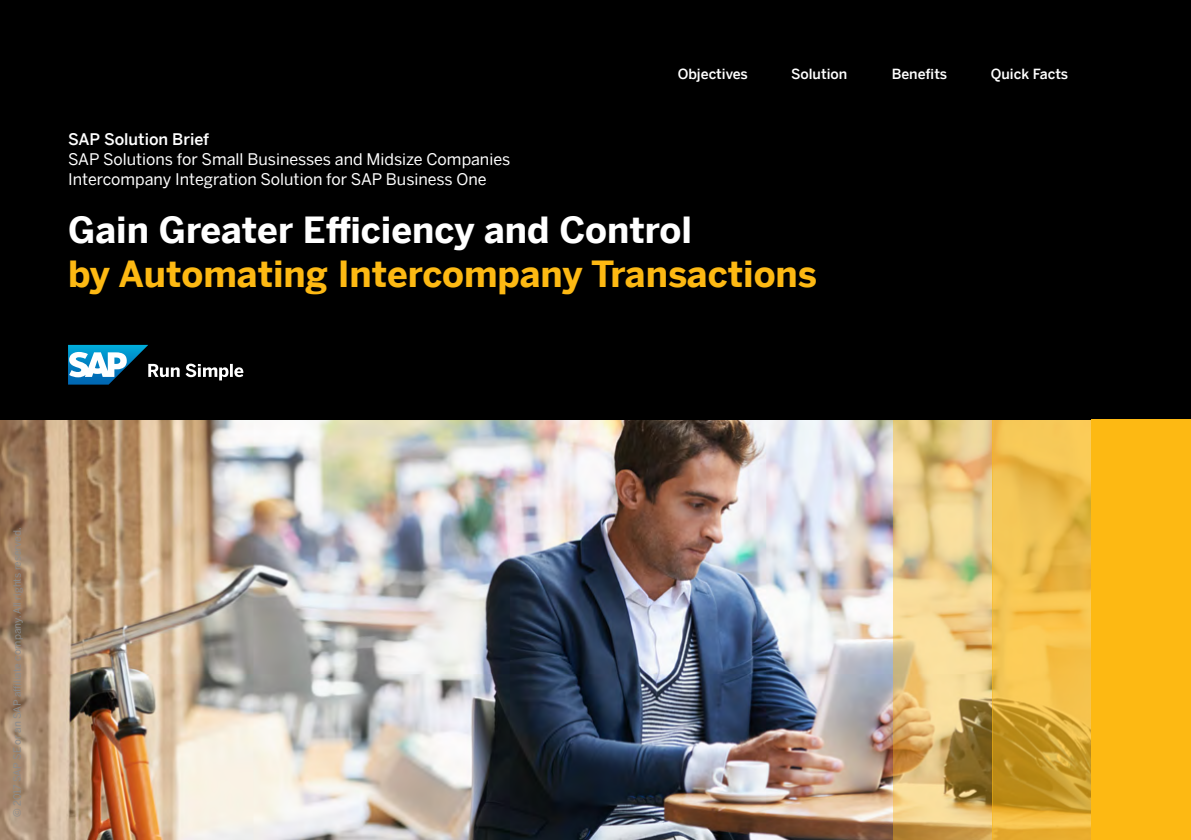
<style>
.page{position:relative;width:1191px;height:840px;background:#fff}
.page>*{position:absolute;margin:0;border:0;box-sizing:border-box;transform-origin:0 0}
.t1{font:700 36px "Benton Sans";color:#fdb913}
.t2{font:700 36px "Benton Sans";color:#fff}
.t3{font:16px/20px "Benton Sans";color:#fff}
.t4{font:500 16px "Benton Sans";color:#fff}
.t5{font:500 14px "Benton Sans";color:#fff}
.t6{font:10px "Benton Sans";color:#8a8c8e}
</style>
<div class="page">
<img style="left:0;top:420px;width:893px;height:419px">
<div style="left:0;top:0;width:1191px;height:420px;background:#000"></div>
<svg style="left:68px;top:345px;width:175px;height:39px"></svg>
<div style="left:1091px;top:420px;width:100px;height:419px;background:#fdb913"></div>
<svg style="left:992px;top:420px;width:99px;height:419px;background:#e6b542"></svg>
<svg style="left:893px;top:420px;width:99px;height:419px;background:#debf7d"></svg>
<p class="t4" style="left:68px;top:125px;width:143px">SAP Solution Brief</p>
<p class="t3" style="left:68px;top:147px;width:444px">SAP Solutions for Small Businesses and Midsize Companies<br>Intercompany Integration Solution for SAP Business One</p>
<p class="t5" style="left:677px;top:62px;width:72px">Objectives</p>
<p class="t5" style="left:791px;top:62px;width:58px">Solution</p>
<p class="t5" style="left:891px;top:62px;width:57px">Benefits</p>
<p class="t5" style="left:991px;top:62px;width:79px">Quick Facts</p>
<h1 class="t2" style="left:68px;top:198px;width:625px">Gain Greater Efficiency and Control</h1>
<h1 class="t1" style="left:68px;top:242px;width:750px">by Automating Intercompany Transactions</h1>
<p class="t6" style="left:9px;top:816px;width:291px;rotate:-90deg">© 2017 SAP SE or an SAP affiliate company. All rights reserved.</p>
</div>
